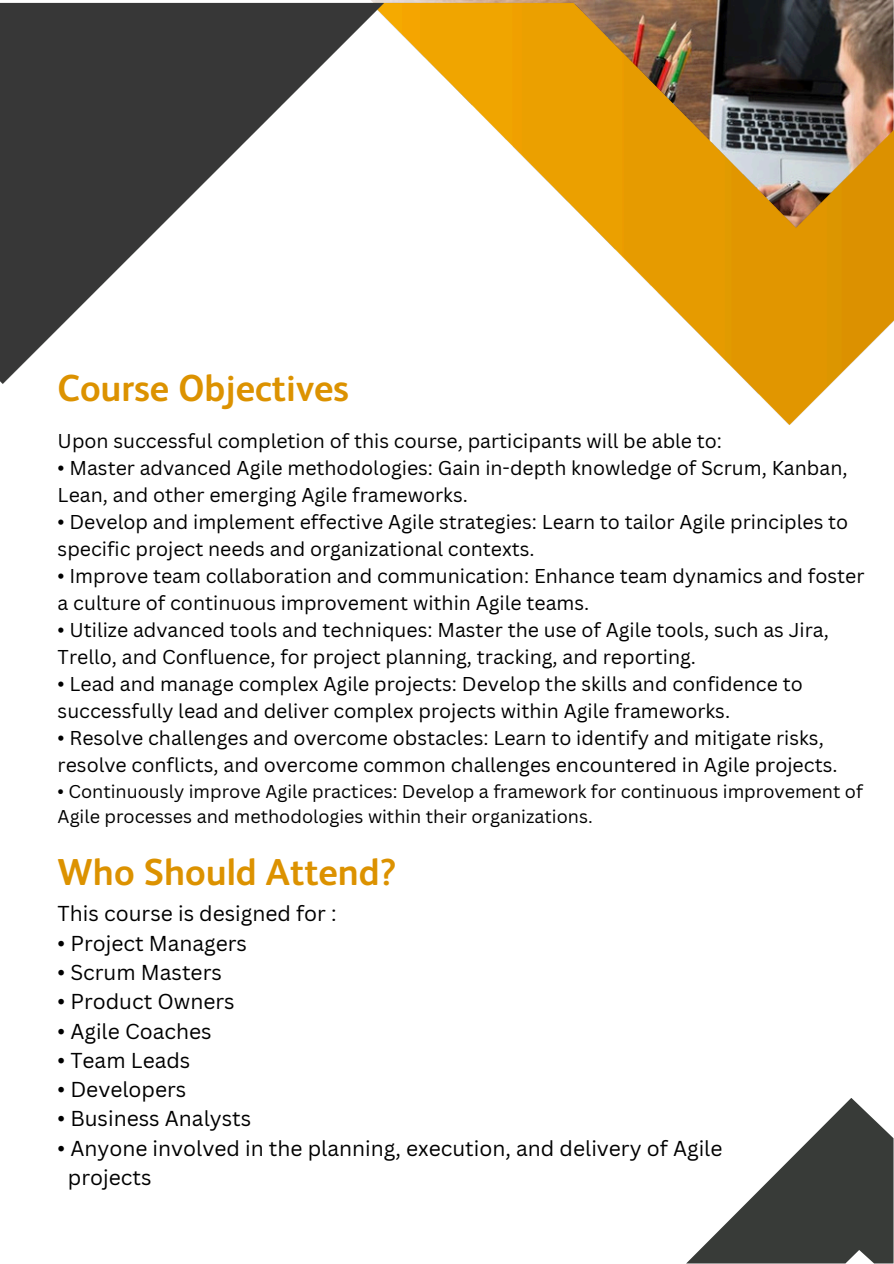
<style>
.page{position:relative;width:894px;height:1264px;background:#fff}
.page>*{position:absolute;margin:0;border:0;box-sizing:border-box;transform-origin:0 0}
.t1{font:700 37.5px "FS Albert Arabic";color:#dc9200}
.t2{font:21px "Canva Sans";color:#000}
.t3{font:19.5px/27px "Canva Sans";color:#000}
.t4{font:18px/24.8px "Canva Sans";color:#000}
</style>
<div class="page">
<img style="left:0;top:0;width:893px;height:425px">
<svg style="left:686px;top:1098px;width:207px;height:165px"></svg>
<p class="t1" style="left:58px;top:366px;width:293px">Course Objectives</p>
<h1 class="t3" style="left:58px;top:427px;width:665px">Upon successful completion of this course, participants will be able to:</h1>
<p class="t3" style="left:58px;top:454px;width:791px">• Master advanced Agile methodologies: Gain in-depth knowledge of Scrum, Kanban,<br>Lean, and other emerging Agile frameworks.</p>
<p class="t3" style="left:58px;top:508px;width:791px">• Develop and implement effective Agile strategies: Learn to tailor Agile principles to specific project needs and organizational contexts.</p>
<p class="t3" style="left:58px;top:562px;width:808px">• Improve team collaboration and communication: Enhance team dynamics and foster a culture of continuous improvement within Agile teams.</p>
<p class="t3" style="left:58px;top:616px;width:772px">• Utilize advanced tools and techniques: Master the use of Agile tools, such as Jira,<br>Trello, and Confluence, for project planning, tracking, and reporting.</p>
<p class="t3" style="left:58px;top:670px;width:746px">• Lead and manage complex Agile projects: Develop the skills and confidence to successfully lead and deliver complex projects within Agile frameworks.</p>
<p class="t3" style="left:58px;top:724px;width:781px">• Resolve challenges and overcome obstacles: Learn to identify and mitigate risks, resolve conflicts, and overcome common challenges encountered in Agile projects.</p>
<p class="t4" style="left:58px;top:778px;width:806px">• Continuously improve Agile practices: Develop a framework for continuous improvement of<br>Agile processes and methodologies within their organizations.</p>
<p class="t1" style="left:58px;top:849px;width:340px">Who Should Attend?</p>
<h1 class="t2" style="left:58px;top:899px;width:280px">This course is designed for :</h1>
<p class="t2" style="left:58px;top:928px;width:191px">• Project Managers</p>
<p class="t2" style="left:58px;top:957px;width:166px">• Scrum Masters</p>
<p class="t2" style="left:58px;top:986px;width:178px">• Product Owners</p>
<p class="t2" style="left:58px;top:1016px;width:155px">• Agile Coaches</p>
<p class="t2" style="left:58px;top:1045px;width:134px">• Team Leads</p>
<p class="t2" style="left:58px;top:1074px;width:130px">• Developers</p>
<p class="t2" style="left:58px;top:1103px;width:195px">• Business Analysts</p>
<p class="t2" style="left:58px;top:1133px;width:666px">• Anyone involved in the planning, execution, and delivery of Agile</p>
<p class="t2" style="left:68px;top:1162px;width:85px">projects</p>
</div>
